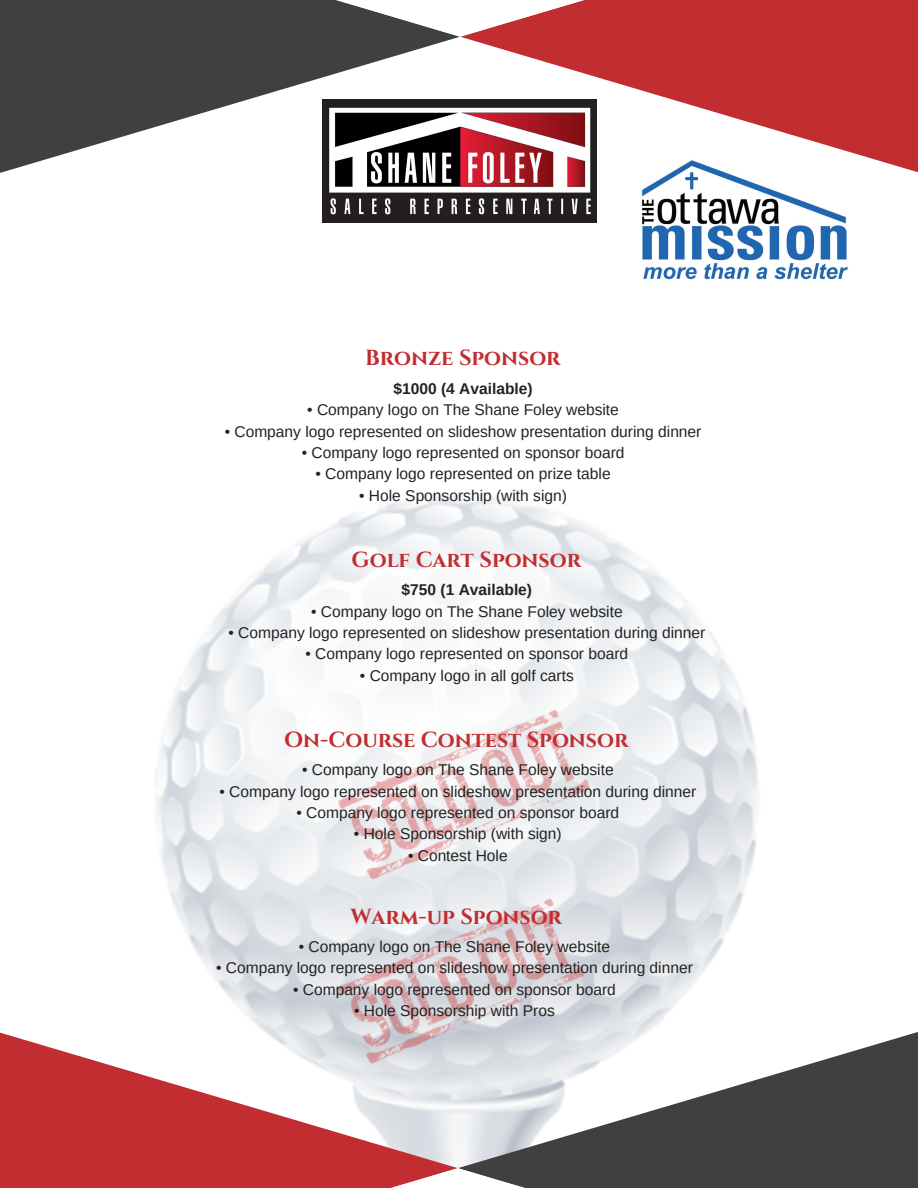
<style>
.page{position:relative;width:918px;height:1188px;background:#fff}
.page>*{position:absolute;margin:0;border:0;box-sizing:border-box;transform-origin:0 0}
.t1{font:700 21.75px "Cinzel";color:#c12d31}
.t2{font:15.6px "Arimo";color:#222}
.t3{font:700 15.6px "Arimo";color:#222}
</style>
<div class="page">
<svg style="left:0;top:0;width:459px;height:173px;fill:#404040"></svg>
<svg style="left:461px;top:0;width:457px;height:173px;fill:#c12d31"></svg>
<svg style="left:283px;top:0;width:354px;height:37px"></svg>
<img style="left:155px;top:495px;width:604px;height:537px">
<img style="left:331px;top:706px;width:271px;height:178px">
<img style="left:331px;top:896px;width:264px;height:136px">
<svg style="left:458px;top:1032px;width:460px;height:156px;fill:#404040"></svg>
<svg style="left:0;top:1032px;width:458px;height:156px;fill:#c12d31"></svg>
<svg style="left:281px;top:1168px;width:354px;height:20px"></svg>
<img style="left:323px;top:99px;width:273px;height:124px">
<img style="left:631px;top:154px;width:224px;height:126px">
<h1 class="t1" style="left:365px;top:343px;width:197px">Bronze Sponsor</h1>
<p class="t3" style="left:393px;top:380px;width:141px">$1000 (4 Available)</p>
<p class="t2" style="left:307px;top:401px;width:313px">• Company logo on The Shane Foley website</p>
<p class="t2" style="left:225px;top:422px;width:478px">• Company logo represented on slideshow presentation during dinner</p>
<p class="t2" style="left:302px;top:444px;width:324px">• Company logo represented on sponsor board</p>
<p class="t2" style="left:316px;top:465px;width:297px">• Company logo represented on prize table</p>
<p class="t2" style="left:359px;top:487px;width:209px">• Hole Sponsorship (with sign)</p>
<h1 class="t1" style="left:352px;top:546px;width:231px">Golf Cart Sponsor</h1>
<p class="t3" style="left:402px;top:581px;width:132px">$750 (1 Available)</p>
<p class="t2" style="left:311px;top:602px;width:313px">• Company logo on The Shane Foley website</p>
<p class="t2" style="left:228px;top:624px;width:478px">• Company logo represented on slideshow presentation during dinner</p>
<p class="t2" style="left:305px;top:645px;width:324px">• Company logo represented on sponsor board</p>
<p class="t2" style="left:360px;top:667px;width:215px">• Company logo in all golf carts</p>
<h1 class="t1" style="left:284px;top:726px;width:346px">On-Course Contest Sponsor</h1>
<p class="t2" style="left:302px;top:761px;width:313px">• Company logo on The Shane Foley website</p>
<p class="t2" style="left:219px;top:782px;width:478px">• Company logo represented on slideshow presentation during dinner</p>
<p class="t2" style="left:296px;top:804px;width:324px">• Company logo represented on sponsor board</p>
<p class="t2" style="left:354px;top:825px;width:209px">• Hole Sponsorship (with sign)</p>
<p class="t2" style="left:408px;top:847px;width:101px">• Contest Hole</p>
<h1 class="t1" style="left:350px;top:903px;width:213px">Warm-up Sponsor</h1>
<p class="t2" style="left:299px;top:938px;width:313px">• Company logo on The Shane Foley website</p>
<p class="t2" style="left:216px;top:959px;width:478px">• Company logo represented on slideshow presentation during dinner</p>
<p class="t2" style="left:293px;top:980px;width:324px">• Company logo represented on sponsor board</p>
<p class="t2" style="left:354px;top:1002px;width:202px">• Hole Sponsorship with Pros</p>
</div>
